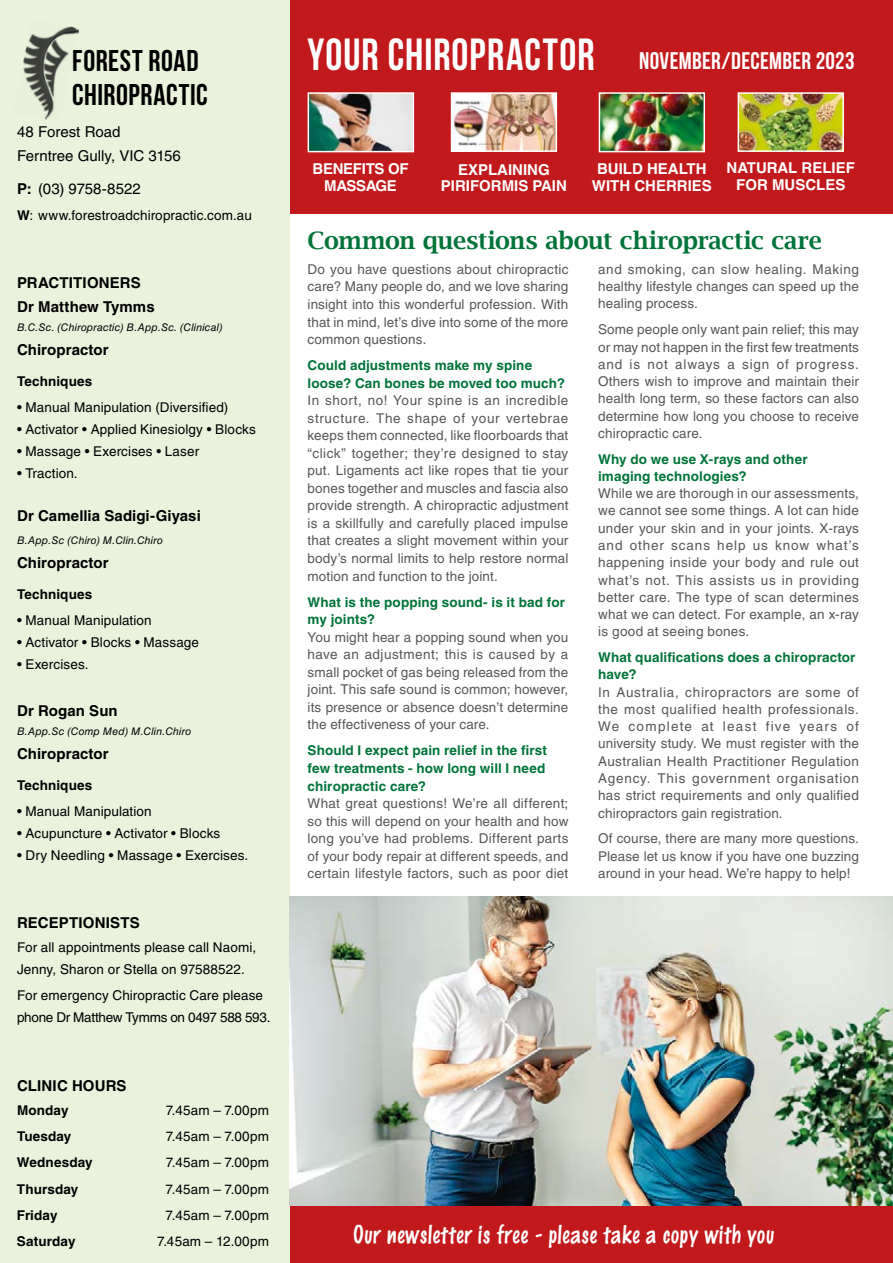
<style>
.page{position:relative;width:893px;height:1263px;background:#fff}
.page>*{position:absolute;margin:0;border:0;box-sizing:border-box;transform-origin:0 0}
.t1{font:700 45px "Bebas Neue";letter-spacing:.025em;color:#fff;scale:.95 1}
.t2{font:30px "Bebas Neue";letter-spacing:.02em;color:#000}
.t3{font:600 24px "Lucida Bright";letter-spacing:-.015em;color:#007338}
.t4{font:24px "Bebas Neue";letter-spacing:.01em;color:#fff}
.t5{font:600 22.5px "Marker Art";letter-spacing:.04em;color:#fff}
.t6{font:700 15px/24px "Helvetica LT Std";letter-spacing:.005em;color:#000}
.t7{font:700 15px/16.5px "Helvetica LT Std";color:#fff;text-align:center}
.t8{font:15px/24.2px "Helvetica LT Std";color:#000}
.t9{font:700 15px/16.5px "Helvetica LT Std";letter-spacing:-.02em;color:#fff;text-align:center}
.t10{font:13.5px/17.2px "Helvetica LT Std";letter-spacing:.01em;color:#575756;text-align:justify}
.t11{font:13.5px/21.9px "Helvetica LT Std";letter-spacing:.01em;color:#000}
.t12{font:700 13.5px/17.5px "Helvetica LT Std";letter-spacing:.01em;color:#007338}
.t13{font:700 13.5px "Helvetica LT Std";letter-spacing:.01em;color:#000}
.t14{font:italic 10.5px "Helvetica LT Std";letter-spacing:.02em;color:#000}
.s1{font-weight:700}
</style>
<div class="page">
<div style="left:290px;top:0;width:603px;height:213px;background:#c2191c"></div>
<div style="left:290px;top:1205px;width:603px;height:58px;background:#c2191c"></div>
<img style="left:454px;top:95px;width:100px;height:54px">
<div style="left:451px;top:92px;width:106px;height:60px;border:2px solid #fff"></div>
<img style="left:741px;top:95px;width:100px;height:54px">
<div style="left:738px;top:92px;width:106px;height:60px;border:2px solid #fff"></div>
<img style="left:602px;top:95px;width:100px;height:54px">
<div style="left:599px;top:92px;width:106px;height:60px;border:2px solid #fff"></div>
<img style="left:311px;top:95px;width:100px;height:54px">
<div style="left:308px;top:92px;width:106px;height:60px;border:2px solid #fff"></div>
<div style="left:0;top:0;width:290px;height:1263px;background:#eaf2dc"></div>
<img style="left:290px;top:897px;width:603px;height:308px">
<img style="left:23px;top:26px;width:56px;height:94px">
<h1 class="t1" style="left:307px;top:29px;width:304px">YOUR CHIROPRACTOR</h1>
<h2 class="t2" style="left:72px;top:45px;width:128px">FOREST ROAD</h2>
<h3 class="t4" style="left:639px;top:48px;width:217px">NOVEMBER/DECEMber 2023</h3>
<h2 class="t2" style="left:72px;top:78px;width:137px">CHIROPRACTIC</h2>
<p class="t8" style="left:17px;top:120px;width:165px">48 Forest Road<br>Ferntree Gully, VIC 3156</p>
<p class="t8" style="left:17px;top:177px;width:125px"><span class="s1">P:</span> (03) 9758-8522</p>
<p class="t11" style="left:17px;top:204px;width:236px"><span class="s1">W</span>: www.forestroadchiropractic.com.au</p>
<p class="t7" style="left:441px;top:161px;width:128px">EXPLAINING<br>PIRIFORMIS PAIN</p>
<p class="t7" style="left:727px;top:159px;width:130px">NATURAL RELIEF<br>FOR MUSCLES</p>
<p class="t9" style="left:312px;top:160px;width:98px">BENEFITS OF<br>MASSAGE</p>
<h3 class="t3" style="left:308px;top:227px;width:516px">Common questions about chiropractic care</h3>
<p class="t10" style="left:308px;top:260px;width:262px">Do you have questions about chiropractic care? Many people do, and we love sharing insight into this wonderful profession. With that in mind, let’s dive into some of the more common questions.</p>
<p class="t12" style="left:308px;top:356px;width:259px">Could adjustments make my spine loose? Can bones be moved too much?</p>
<p class="t10" style="left:308px;top:392px;width:262px">In short, no! Your spine is an incredible structure. The shape of your vertebrae keeps them connected, like floorboards that “click” together; they’re designed to stay put. Ligaments act like ropes that tie your bones together and muscles and fascia also provide strength. A chiropractic adjustment is a skillfully and carefully placed impulse that creates a slight movement within your body’s normal limits to help restore normal motion and function to the joint.</p>
<p class="t12" style="left:308px;top:593px;width:259px">What is the popping sound- is it bad for my joints?</p>
<p class="t10" style="left:308px;top:628px;width:262px">You might hear a popping sound when you have an adjustment; this is caused by a small pocket of gas being released from the joint. This safe sound is common; however, its presence or absence doesn’t determine the effectiveness of your care.</p>
<p class="t12" style="left:308px;top:742px;width:241px">Should I expect pain relief in the first few treatments - how long will I need chiropractic care?</p>
<p class="t10" style="left:308px;top:794px;width:262px">What great questions! We’re all different; so this will depend on your health and how long you’ve had problems. Different parts of your body repair at different speeds, and certain lifestyle factors, such as poor diet</p>
<p class="t7" style="left:592px;top:160px;width:121px">BUILD HEALTH<br>WITH CHERRIES</p>
<p class="t10" style="left:598px;top:261px;width:262px">and smoking, can slow healing. Making healthy lifestyle changes can speed up the healing process.</p>
<p class="t10" style="left:598px;top:321px;width:262px">Some people only want pain relief; this may or may not happen in the first few treatments and is not always a sign of progress.<br>Others wish to improve and maintain their health long term, so these factors can also determine how long you choose to receive chiropractic care.</p>
<p class="t12" style="left:598px;top:450px;width:211px">Why do we use X-rays and other imaging technologies?</p>
<p class="t10" style="left:598px;top:485px;width:262px">While we are thorough in our assessments, we cannot see some things. A lot can hide under your skin and in your joints. X-rays and other scans help us know what’s happening inside your body and rule out what’s not. This assists us in providing better care. The type of scan determines what we can detect. For example, an x-ray is good at seeing bones.</p>
<p class="t12" style="left:598px;top:648px;width:259px">What qualifications does a chiropractor have?</p>
<p class="t10" style="left:598px;top:683px;width:262px">In Australia, chiropractors are some of the most qualified health professionals.<br>We complete at least five years of university study. We must register with the Australian Health Practitioner Regulation Agency. This government organisation has strict requirements and only qualified chiropractors gain registration.</p>
<p class="t10" style="left:598px;top:830px;width:262px">Of course, there are many more questions.<br>Please let us know if you have one buzzing around in your head. We’re happy to help!</p>
<p class="t6" style="left:17px;top:271px;width:139px">PRACTITIONERS<br>Dr Matthew Tymms</p>
<p class="t14" style="left:17px;top:321px;width:207px">B.C.Sc. (Chiropractic) B.App.Sc. (Clinical)</p>
<p class="t6" style="left:17px;top:338px;width:93px">Chiropractor</p>
<p class="t13" style="left:17px;top:373px;width:77px">Techniques</p>
<p class="t11" style="left:17px;top:396px;width:213px">• Manual Manipulation (Diversified)</p>
<p class="t11" style="left:17px;top:418px;width:240px">• Activator • Applied Kinesiolgy • Blocks</p>
<p class="t11" style="left:17px;top:440px;width:184px">• Massage • Exercises • Laser</p>
<p class="t11" style="left:17px;top:462px;width:62px">• Traction.</p>
<p class="t6" style="left:17px;top:504px;width:185px">Dr Camellia Sadigi-Giyasi</p>
<p class="t14" style="left:17px;top:535px;width:148px">B.App.Sc (Chiro) M.Clin.Chiro</p>
<p class="t6" style="left:17px;top:551px;width:93px">Chiropractor</p>
<p class="t13" style="left:17px;top:586px;width:77px">Techniques</p>
<p class="t11" style="left:17px;top:609px;width:136px">• Manual Manipulation</p>
<p class="t11" style="left:17px;top:631px;width:184px">• Activator • Blocks • Massage</p>
<p class="t11" style="left:17px;top:653px;width:73px">• Exercises.</p>
<p class="t6" style="left:17px;top:699px;width:102px">Dr Rogan Sun</p>
<p class="t14" style="left:17px;top:725px;width:176px">B.App.Sc (Comp Med) M.Clin.Chiro</p>
<p class="t6" style="left:17px;top:742px;width:93px">Chiropractor</p>
<p class="t13" style="left:17px;top:777px;width:77px">Techniques</p>
<p class="t11" style="left:17px;top:800px;width:136px">• Manual Manipulation</p>
<p class="t11" style="left:17px;top:822px;width:205px">• Acupuncture • Activator • Blocks</p>
<p class="t11" style="left:17px;top:844px;width:233px">• Dry Needling • Massage • Exercises.</p>
<p class="t6" style="left:17px;top:911px;width:124px">RECEPTIONISTS</p>
<p class="t11" style="left:17px;top:937px;width:241px">For all appointments please call Naomi,<br>Jenny, Sharon or Stella on 97588522.</p>
<p class="t11" style="left:17px;top:985px;width:255px">For emergency Chiropractic Care please phone Dr Matthew Tymms on 0497 588 593.</p>
<p class="t6" style="left:17px;top:1073px;width:111px">CLINIC HOURS</p>
<p class="t13" style="left:17px;top:1102px;width:53px">Monday</p>
<p class="t11" style="left:166px;top:1099px;width:105px">7.45am – 7.00pm</p>
<p class="t13" style="left:17px;top:1128px;width:56px">Tuesday</p>
<p class="t11" style="left:166px;top:1125px;width:105px">7.45am – 7.00pm</p>
<p class="t13" style="left:17px;top:1154px;width:77px">Wednesday</p>
<p class="t11" style="left:166px;top:1152px;width:105px">7.45am – 7.00pm</p>
<p class="t13" style="left:17px;top:1181px;width:63px">Thursday</p>
<p class="t11" style="left:166px;top:1178px;width:105px">7.45am – 7.00pm</p>
<p class="t13" style="left:17px;top:1207px;width:42px">Friday</p>
<p class="t11" style="left:166px;top:1204px;width:105px">7.45am – 7.00pm</p>
<p class="t13" style="left:17px;top:1233px;width:60px">Saturday</p>
<p class="t11" style="left:157px;top:1230px;width:113px">7.45am – 12.00pm</p>
<h3 class="t5" style="left:353px;top:1218px;width:422px">Our newsletter is free - please take a copy with you</h3>
</div>
